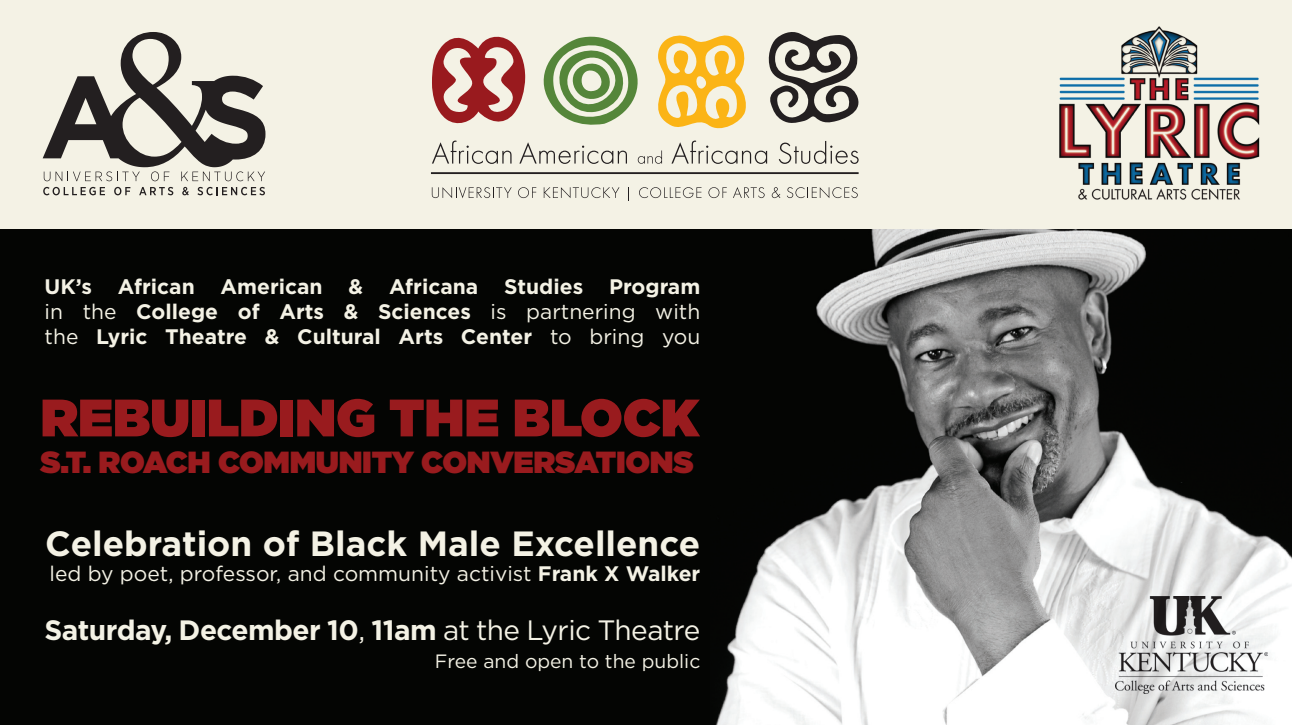
<style>
.page{position:relative;width:1292px;height:725px;background:#fff}
.page>*{position:absolute;margin:0;border:0;box-sizing:border-box;transform-origin:0 0}
.t1{font:900 52.5px "Gotham";color:#991b1e}
.t2{font:700 35px "Gotham";color:#f4f2e5}
.t3{font:900 30.45px "Gotham";letter-spacing:-.01em;color:#991b1e}
.t4{font:700 28px "Gotham";letter-spacing:-.02em;color:#f4f2e5}
.t5{font:700 21px/25.2px "Gotham";color:#f4f2e5;text-align:justify}
.t6{font:21px "Gotham";color:#f4f2e5}
.t7{font:19.25px "Gotham";color:#f4f2e5}
.s1{font-weight:400}
.s2{font-weight:700}
</style>
<div class="page">
<div style="left:0;top:0;width:1292px;height:724px;background:#f4f2e5"></div>
<div style="left:0;top:229px;width:1292px;height:495px;background:#040503"></div>
<img style="left:716px;top:229px;width:576px;height:495px">
<svg style="left:768px;top:32px;width:91px;height:91px"></svg>
<svg style="left:432px;top:140px;width:79px;height:24px"></svg>
<svg style="left:519px;top:142px;width:108px;height:22px"></svg>
<svg style="left:638px;top:150px;width:24px;height:14px"></svg>
<svg style="left:671px;top:140px;width:96px;height:24px"></svg>
<svg style="left:778px;top:141px;width:80px;height:23px"></svg>
<svg style="left:543px;top:36px;width:95px;height:89px"></svg>
<svg style="left:658px;top:35px;width:88px;height:94px"></svg>
<svg style="left:432px;top:36px;width:93px;height:88px"></svg>
<hr style="left:431px;top:172px;width:427px;height:2px;background:#231f20">
<svg style="left:432px;top:187px;width:80px;height:11px"></svg>
<svg style="left:518px;top:187px;width:18px;height:11px"></svg>
<svg style="left:544px;top:187px;width:75px;height:11px"></svg>
<svg style="left:628px;top:187px;width:1px;height:13px"></svg>
<svg style="left:639px;top:187px;width:62px;height:11px"></svg>
<svg style="left:708px;top:187px;width:18px;height:11px"></svg>
<svg style="left:733px;top:187px;width:31px;height:11px"></svg>
<svg style="left:771px;top:187px;width:9px;height:11px"></svg>
<svg style="left:787px;top:187px;width:70px;height:11px"></svg>
<img style="left:1115px;top:596px;width:152px;height:97px">
<svg style="left:43px;top:32px;width:222px;height:149px"></svg>
<svg style="left:43px;top:187px;width:62px;height:8px"></svg>
<svg style="left:114px;top:187px;width:16px;height:8px"></svg>
<svg style="left:139px;top:187px;width:34px;height:8px"></svg>
<svg style="left:182px;top:187px;width:7px;height:8px"></svg>
<svg style="left:197px;top:187px;width:68px;height:8px"></svg>
<img style="left:1059px;top:26px;width:201px;height:174px">
<p class="t5" style="left:45px;top:273px;width:657px">UK’s African American &amp; Africana Studies Program <span class="s1">in the</span> College of Arts &amp; Sciences <span class="s1">is partnering with the</span> Lyric Theatre &amp; Cultural Arts Center <span class="s1">to bring you</span></p>
<p class="t1" style="left:40px;top:380px;width:660px">REBUILDING THE BLOCK</p>
<p class="t3" style="left:40px;top:440px;width:654px">S.T. ROACH COMMUNITY CONVERSATIONS</p>
<p class="t2" style="left:45px;top:520px;width:656px">Celebration of Black Male Excellence</p>
<p class="t6" style="left:50px;top:560px;width:652px">led by poet, professor, and community activist <span class="s2">Frank X Walker</span></p>
<p class="t4" style="left:45px;top:611px;width:657px">Saturday, December 10<span class="s1">,</span> 11am <span class="s1">at the Lyric Theatre</span></p>
<p class="t7" style="left:435px;top:648px;width:267px">Free and open to the public</p>
</div>
